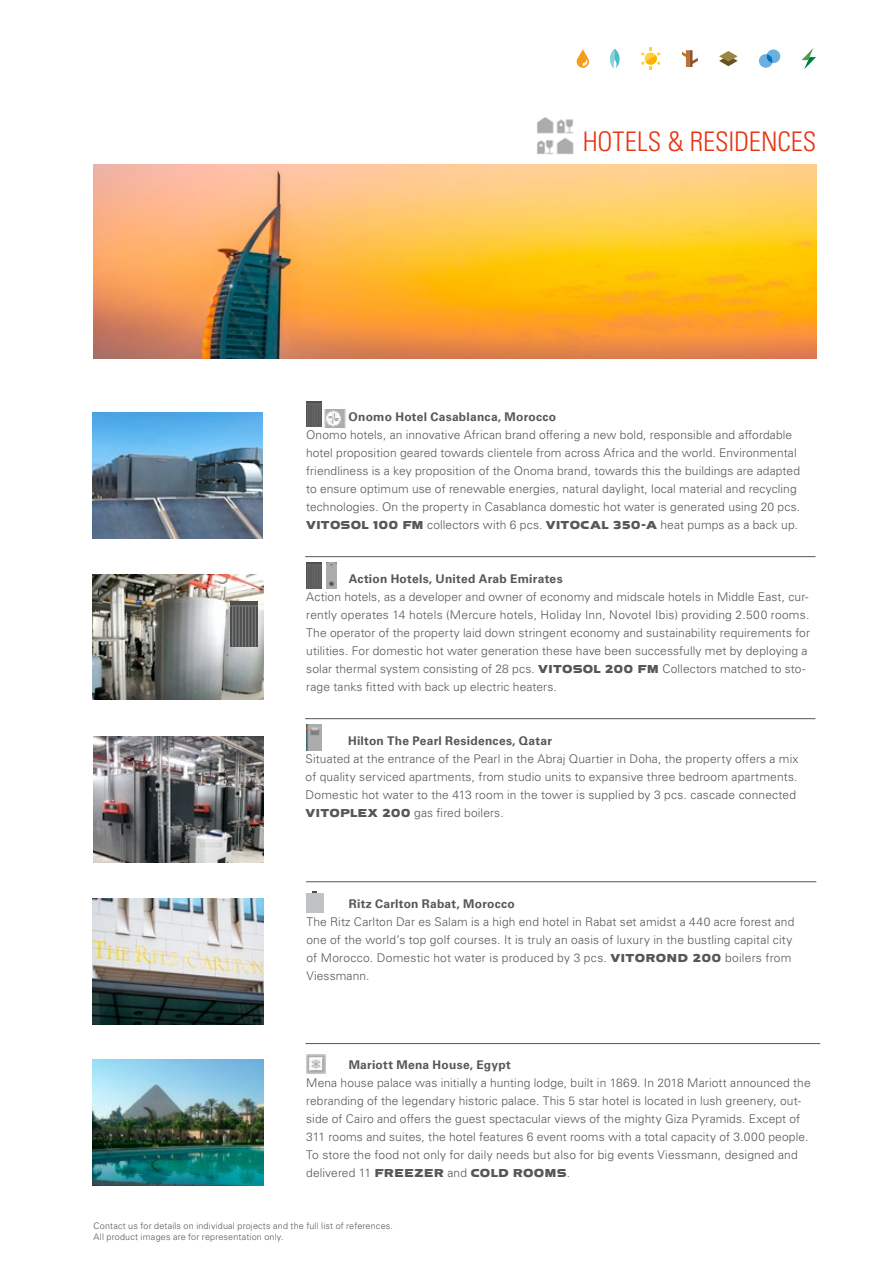
<style>
.page{position:relative;width:893px;height:1263px;background:#fff}
.page>*{position:absolute;margin:0;border:0;box-sizing:border-box;transform-origin:0 0}
.t1{font:27px "Univers LTCYR 47 Light Cond";color:#e63612}
.t2{font:300 12px/18px "Univers LTCYR 45";letter-spacing:.01em;color:#575756}
.t3{font:700 12px "Univers LTCYR 65";letter-spacing:.02em;color:#575756}
.t4{font:12px "VIESSMANN Normal";letter-spacing:.005em;color:#575756}
.t5{font:300 9px/10.8px "Univers LTCYR 45";letter-spacing:.02em;color:#575756}
.s1{font-family:"VIESSMANN Normal";font-weight:400}
.s2{font-family:"Univers LTCYR 45";font-weight:300}
</style>
<div class="page">
<img style="left:93px;top:575px;width:170px;height:125px">
<hr style="left:305px;top:556px;width:510px;height:1px;background:#575756">
<img style="left:94px;top:164px;width:722px;height:195px">
<img style="left:93px;top:413px;width:170px;height:126px">
<hr style="left:305px;top:718px;width:510px;height:1px;background:#575756">
<hr style="left:306px;top:881px;width:510px;height:1px;background:#575756">
<hr style="left:305px;top:1043px;width:515px;height:1px;background:#575756">
<img style="left:93px;top:899px;width:170px;height:126px">
<img style="left:93px;top:1059px;width:170px;height:126px">
<img style="left:230px;top:601px;width:28px;height:45px">
<img style="left:94px;top:737px;width:170px;height:126px">
<img style="left:306px;top:725px;width:16px;height:25px">
<img style="left:327px;top:563px;width:10px;height:25px">
<img style="left:324px;top:409px;width:22px;height:19px">
<img style="left:306px;top:401px;width:16px;height:26px">
<img style="left:306px;top:563px;width:16px;height:25px">
<img style="left:306px;top:1054px;width:20px;height:20px">
<div style="left:306px;top:892px;width:17px;height:20px;background:#bfc3c6"></div>
<img style="left:537px;top:117px;width:37px;height:38px">
<svg style="left:719px;top:51px;width:19px;height:15px"></svg>
<svg style="left:802px;top:48px;width:14px;height:21px"></svg>
<svg style="left:682px;top:50px;width:16px;height:17px"></svg>
<svg style="left:641px;top:48px;width:20px;height:21px"></svg>
<svg style="left:610px;top:49px;width:9px;height:20px"></svg>
<svg style="left:759px;top:49px;width:21px;height:19px"></svg>
<svg style="left:577px;top:49px;width:12px;height:19px"></svg>
<h1 class="t1" style="left:583px;top:123px;width:235px">HOTELS &amp; RESIDENCES</h1>
<p class="t3" style="left:349px;top:409px;width:209px">Onomo Hotel Casablanca, Morocco</p>
<p class="t2" style="left:306px;top:426px;width:496px">Onomo hotels, an innovative African brand offering a new bold, responsible and affordable hotel proposition geared towards clientele from across Africa and the world. Environmental friendliness is a key proposition of the Onoma brand, towards this the buildings are adapted to ensure optimum use of renewable energies, natural daylight, local material and recycling technologies. On the property in Casablanca domestic hot water is generated using 20 pcs.<br><span class="s1">VITOSOL 100 FM</span> collectors with 6 pcs. <span class="s1">VITOCAL 350-A</span> heat pumps as a back up.</p>
<p class="t3" style="left:349px;top:571px;width:215px">Action Hotels, United Arab Emirates</p>
<p class="t2" style="left:306px;top:588px;width:505px">Action hotels, as a developer and owner of economy and midscale hotels in Middle East, cur&shy;rently operates 14 hotels (Mercure hotels, Holiday Inn, Novotel Ibis) providing 2.500 rooms.<br>The operator of the property laid down stringent economy and sustainability requirements for utilities. For domestic hot water generation these have been successfully met by deploying a solar thermal system consisting of 28 pcs. <span class="s1">VITOSOL 200 FM</span> Collectors matched to sto&shy;rage tanks fitted with back up electric heaters.</p>
<p class="t3" style="left:348px;top:733px;width:205px">Hilton The Pearl Residences, Qatar</p>
<p class="t2" style="left:306px;top:750px;width:494px">Situated at the entrance of the Pearl in the Abraj Quartier in Doha, the property offers a mix of quality serviced apartments, from studio units to expansive three bedroom apartments.<br>Domestic hot water to the 413 room in the tower is supplied by 3 pcs. cascade connected <span class="s1">VITOPLEX 200</span> gas fired boilers.</p>
<p class="t3" style="left:349px;top:895px;width:168px">Ritz Carlton Rabat, Morocco</p>
<p class="t2" style="left:306px;top:912px;width:489px">The Ritz Carlton Dar es Salam is a high end hotel in Rabat set amidst a 440 acre forest and one of the world’s top golf courses. It is truly an oasis of luxury in the bustling capital city of Morocco. Domestic hot water is produced by 3 pcs. <span class="s1">VITOROND 200</span> boilers from Viessmann.</p>
<p class="t3" style="left:349px;top:1056px;width:164px">Mariott Mena House, Egypt</p>
<p class="t2" style="left:306px;top:1073px;width:506px">Mena house palace was initially a hunting lodge, built in 1869. In 2018 Mariott announced the rebranding of the legendary historic palace. This 5 star hotel is located in lush greenery, out&shy;side of Cairo and offers the guest spectacular views of the mighty Giza Pyramids. Except of 311 rooms and suites, the hotel features 6 event rooms with a total capacity of 3.000 people.<br>To store the food not only for daily needs but also for big events Viessmann, designed and</p>
<p class="t4" style="left:306px;top:1165px;width:265px"><span class="s2">delivered 11</span> FREEZER <span class="s2">and</span> COLD ROOMS<span class="s2">.</span></p>
<p class="t5" style="left:94px;top:1220px;width:301px">Contact us for details on individual projects and the full list of references.<br>All product images are for representation only.</p>
</div>
